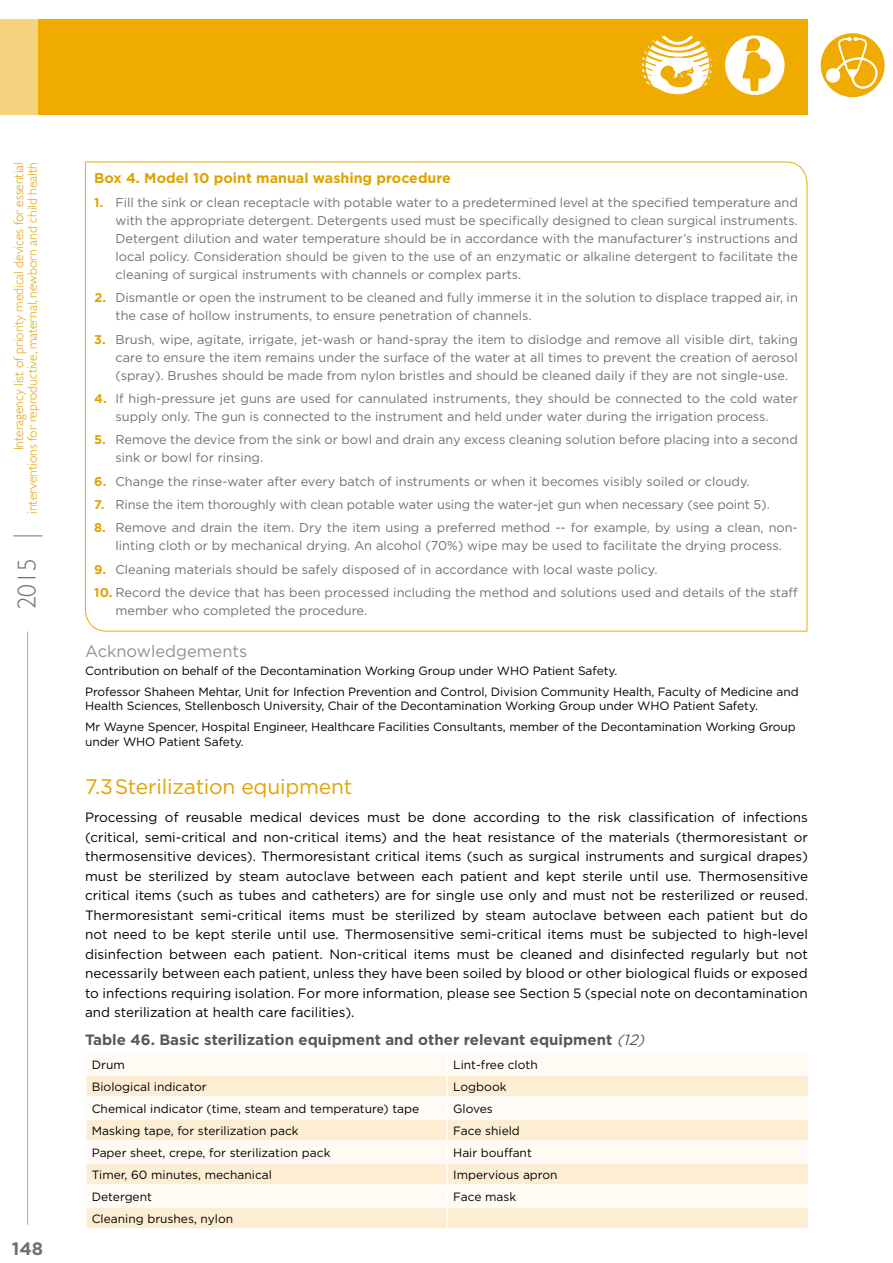
<style>
.page{position:relative;width:893px;height:1263px;background:#fff}
.page>*{position:absolute;margin:0;border:0;box-sizing:border-box;transform-origin:0 0}
.t1{font:300 25.5px "Gill Sans";color:#707172}
.H2_-_TOC{font:21px "Gotham";letter-spacing:-.01em;color:#e2a200}
.t2{font:700 18px "Gotham";color:#707172}
.SN_H3{font:16.5px "Gotham";color:#8f9193}
.Table_number_-_for_T{font:700 15px "Gotham";color:#58585a}
.t3{font:700 14.25px "Gotham";color:#e2a200}
.contents{font:13.5px/19.5px "Gotham";color:#000;text-align:justify}
.t4{font:300 13.5px/13.5px "Gill Sans";color:#e2a200;text-align:right}
.t5{font:12.75px/18px "Gotham";color:#707172}
.references{font:12px/14.4px "Gotham";letter-spacing:-.005em;color:#000}
.s1{font-weight:700;color:#e2a200}
.s2{font-weight:400;font-style:italic}
</style>
<div class="page">
<div style="left:0;top:19px;width:808px;height:96px;background:#efab00"></div>
<div style="left:0;top:19px;width:38px;height:96px;background:#f6d47f"></div>
<hr style="left:27px;top:631px;width:1px;height:594px;background:#efab00">
<svg style="left:13px;top:535px;width:29px;height:1px"></svg>
<svg style="left:85px;top:161px;width:723px;height:471px"></svg>
<div style="left:87px;top:1054px;width:721px;height:20px;background:#fffbf4"></div>
<svg style="left:87px;top:1075px;width:721px;height:153px;fill:#fdeed3"></svg>
<hr style="left:446px;top:1053px;width:2px;height:21px;background:#fff">
<hr style="left:446px;top:1075px;width:2px;height:21px;background:#fff">
<hr style="left:85px;top:1096px;width:362px;height:2px;background:#fff">
<hr style="left:447px;top:1096px;width:362px;height:2px;background:#fff">
<hr style="left:446px;top:1098px;width:2px;height:20px;background:#fff">
<hr style="left:85px;top:1118px;width:362px;height:2px;background:#fff">
<hr style="left:447px;top:1118px;width:362px;height:2px;background:#fff">
<hr style="left:446px;top:1120px;width:2px;height:20px;background:#fff">
<hr style="left:85px;top:1140px;width:362px;height:2px;background:#fff">
<hr style="left:447px;top:1140px;width:362px;height:2px;background:#fff">
<hr style="left:446px;top:1142px;width:2px;height:20px;background:#fff">
<hr style="left:85px;top:1162px;width:362px;height:2px;background:#fff">
<hr style="left:447px;top:1162px;width:362px;height:2px;background:#fff">
<hr style="left:446px;top:1164px;width:2px;height:20px;background:#fff">
<hr style="left:85px;top:1184px;width:362px;height:2px;background:#fff">
<hr style="left:447px;top:1184px;width:362px;height:2px;background:#fff">
<hr style="left:446px;top:1186px;width:2px;height:20px;background:#fff">
<hr style="left:85px;top:1206px;width:362px;height:2px;background:#fff">
<hr style="left:447px;top:1206px;width:362px;height:2px;background:#fff">
<hr style="left:446px;top:1208px;width:2px;height:20px;background:#fff">
<svg style="left:724px;top:34px;width:62px;height:62px"></svg>
<div style="left:723px;top:33px;width:64px;height:64px;border:2px solid #efab00;border-radius:50%"></div>
<svg style="left:743px;top:38px;width:28px;height:53px"></svg>
<svg style="left:821px;top:33px;width:64px;height:64px"></svg>
<svg style="left:642px;top:34px;width:70px;height:61px"></svg>
<p class="t4" style="left:12px;top:514px;width:353px;rotate:-90deg">Interagency list of priority medical devices for essential interventions for reproductive, maternal, newborn and child health</p>
<h1 class="t1" style="left:13px;top:609px;width:52px;rotate:-90deg">2015</h1>
<h3 class="t2" style="left:12px;top:1238px;width:33px">148</h3>
<p class="t3" style="left:94px;top:169px;width:358px">Box 4. Model 10 point manual washing procedure</p>
<p class="t5" style="left:115px;top:193px;width:684px;text-align:justify;text-indent:-21px"><span class="s1">1.</span> Fill the sink or clean receptacle with potable water to a predetermined level at the specified temperature and with the appropriate detergent. Detergents used must be specifically designed to clean surgical instruments.<br>Detergent dilution and water temperature should be in accordance with the manufacturer’s instructions and local policy. Consideration should be given to the use of an enzymatic or alkaline detergent to facilitate the cleaning of surgical instruments with channels or complex parts.</p>
<p class="t5" style="left:116px;top:289px;width:684px;text-indent:-21px"><span class="s1">2.</span> Dismantle or open the instrument to be cleaned and fully immerse it in the solution to displace trapped air, in the case of hollow instruments, to ensure penetration of channels.</p>
<p class="t5" style="left:115px;top:330px;width:684px;text-align:justify;text-indent:-21px"><span class="s1">3.</span> Brush, wipe, agitate, irrigate, jet-wash or hand-spray the item to dislodge and remove all visible dirt, taking care to ensure the item remains under the surface of the water at all times to prevent the creation of aerosol (spray). Brushes should be made from nylon bristles and should be cleaned daily if they are not single-use.</p>
<p class="t5" style="left:116px;top:389px;width:684px;text-indent:-21px"><span class="s1">4.</span> If high-pressure jet guns are used for cannulated instruments, they should be connected to the cold water supply only. The gun is connected to the instrument and held under water during the irrigation process.</p>
<p class="t5" style="left:115px;top:431px;width:684px;text-indent:-21px"><span class="s1">5.</span> Remove the device from the sink or bowl and drain any excess cleaning solution before placing into a second sink or bowl for rinsing.</p>
<p class="t5" style="left:94px;top:472px;width:657px"><span class="s1">6.</span> Change the rinse-water after every batch of instruments or when it becomes visibly soiled or cloudy.</p>
<p class="t5" style="left:94px;top:495px;width:677px"><span class="s1">7.</span> Rinse the item thoroughly with clean potable water using the water-jet gun when necessary (see point 5).</p>
<p class="t5" style="left:94px;top:519px;width:705px;text-align:center"><span class="s1">8.</span> Remove and drain the item. Dry the item using a preferred method -- for example, by using a clean, non&shy;linting cloth or by mechanical drying. An alcohol (70%) wipe may be used to facilitate the drying process.</p>
<p class="t5" style="left:94px;top:560px;width:565px"><span class="s1">9.</span> Cleaning materials should be safely disposed of in accordance with local waste policy.</p>
<p class="t5" style="left:115px;top:583px;width:684px;text-indent:-21px"><span class="s1">10.</span> Record the device that has been processed including the method and solutions used and details of the staff member who completed the procedure.</p>
<p class="SN_H3" style="left:85px;top:642px;width:164px">Acknowledgements</p>
<p class="references" style="left:85px;top:664px;width:534px">Contribution on behalf of the Decontamination Working Group under WHO Patient Safety.</p>
<p class="references" style="left:85px;top:684px;width:715px">Professor Shaheen Mehtar, Unit for Infection Prevention and Control, Division Community Health, Faculty of Medicine and<br>Health Sciences, Stellenbosch University, Chair of the Decontamination Working Group under WHO Patient Safety.</p>
<p class="references" style="left:85px;top:720px;width:712px">Mr Wayne Spencer, Hospital Engineer, Healthcare Facilities Consultants, member of the Decontamination Working Group under WHO Patient Safety.</p>
<p class="H2_-_TOC" style="left:85px;top:775px;width:269px">7.3 Sterilization equipment</p>
<p class="contents" style="left:85px;top:807px;width:724px">Processing of reusable medical devices must be done according to the risk classification of infections (critical, semi-critical and non-critical items) and the heat resistance of the materials (thermoresistant or thermosensitive devices). Thermoresistant critical items (such as surgical instruments and surgical drapes) must be sterilized by steam autoclave between each patient and kept sterile until use. Thermosensitive critical items (such as tubes and catheters) are for single use only and must not be resterilized or reused.<br>Thermoresistant semi-critical items must be sterilized by steam autoclave between each patient but do not need to be kept sterile until use. Thermosensitive semi-critical items must be subjected to high-level disinfection between each patient. Non-critical items must be cleaned and disinfected regularly but not necessarily between each patient, unless they have been soiled by blood or other biological fluids or exposed to infections requiring isolation. For more information, please see Section 5 (special note on decontamination and sterilization at health care facilities).</p>
<p class="Table_number_-_for_T" style="left:85px;top:1031px;width:565px">Table 46. Basic sterilization equipment and other relevant equipment <span class="s2">(12)</span></p>
<p class="references" style="left:92px;top:1057px;width:35px">Drum</p>
<p class="references" style="left:453px;top:1057px;width:86px">Lint-free cloth</p>
<p class="references" style="left:92px;top:1079px;width:116px">Biological indicator</p>
<p class="references" style="left:453px;top:1079px;width:55px">Logbook</p>
<p class="references" style="left:92px;top:1101px;width:329px">Chemical indicator (time, steam and temperature) tape</p>
<p class="references" style="left:453px;top:1101px;width:41px">Gloves</p>
<p class="references" style="left:92px;top:1123px;width:208px">Masking tape, for sterilization pack</p>
<p class="references" style="left:453px;top:1123px;width:68px">Face shield</p>
<p class="references" style="left:92px;top:1145px;width:240px">Paper sheet, crepe, for sterilization pack</p>
<p class="references" style="left:453px;top:1145px;width:80px">Hair bouffant</p>
<p class="references" style="left:92px;top:1167px;width:182px">Timer, 60 minutes, mechanical</p>
<p class="references" style="left:453px;top:1167px;width:106px">Impervious apron</p>
<p class="references" style="left:92px;top:1189px;width:62px">Detergent</p>
<p class="references" style="left:453px;top:1189px;width:65px">Face mask</p>
<p class="references" style="left:92px;top:1211px;width:143px">Cleaning brushes, nylon</p>
</div>
